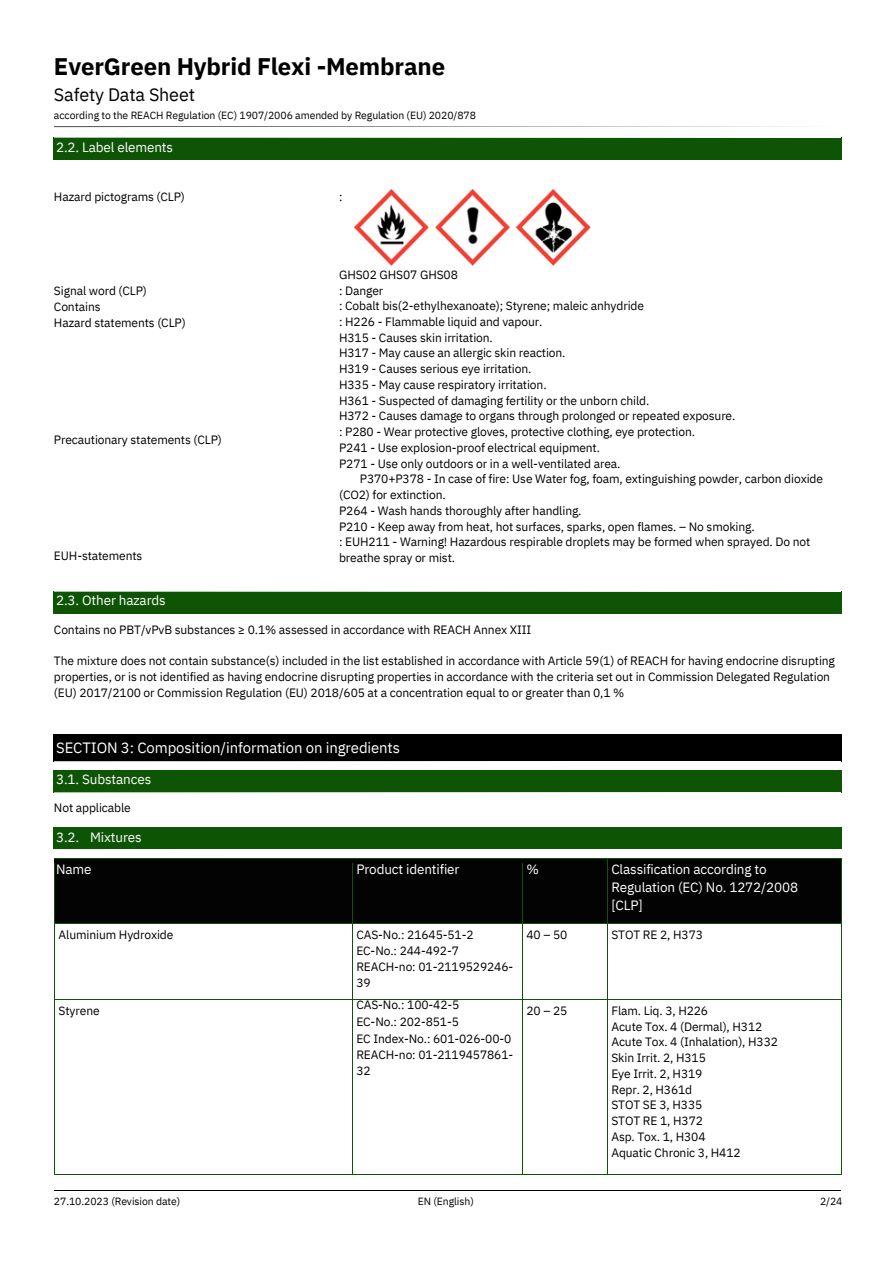
<style>
.page{position:relative;width:893px;height:1264px;background:#fff}
.page>*{position:absolute;margin:0;border:0;box-sizing:border-box;transform-origin:0 0}
.t1{font:700 23.85px "IBM Plex Sans";letter-spacing:-.005em;color:#000}
.t2{font:18px "IBM Plex Sans";letter-spacing:-.01em;color:#000}
.t3{font:15px "IBM Plex Sans";letter-spacing:-.01em;color:#fff}
.t4{font:13.5px/18px "IBM Plex Sans";letter-spacing:-.01em;color:#fff}
.t5{font:12px/15.8px "IBM Plex Sans";letter-spacing:-.01em;color:#000}
.t6{font:10.5px "IBM Plex Sans";letter-spacing:-.01em;color:#000}
</style>
<div class="page">
<hr style="left:54px;top:1190px;width:264px;height:1px;background:#000">
<hr style="left:318px;top:1190px;width:259px;height:1px;background:#000">
<hr style="left:577px;top:1190px;width:263px;height:1px;background:#000">
<svg style="left:54px;top:126px;width:740px;height:1px"></svg>
<div style="left:54px;top:138px;width:787px;height:21px;background:#0d5405"></div>
<hr style="left:54px;top:137px;width:787px;height:1px;background:#0d5405">
<hr style="left:54px;top:159px;width:787px;height:1px;background:#0d5405">
<svg style="left:841px;top:137px;width:1px;height:23px"></svg>
<div style="left:54px;top:592px;width:787px;height:21px;background:#0d5405"></div>
<hr style="left:54px;top:591px;width:787px;height:1px;background:#0d5405">
<hr style="left:54px;top:613px;width:787px;height:1px;background:#0d5405">
<svg style="left:841px;top:591px;width:1px;height:23px"></svg>
<div style="left:54px;top:734px;width:787px;height:27px;background:#000"></div>
<hr style="left:54px;top:761px;width:787px;height:1px;background:#000">
<svg style="left:841px;top:734px;width:1px;height:28px"></svg>
<div style="left:54px;top:770px;width:787px;height:22px;background:#0d5405"></div>
<hr style="left:54px;top:792px;width:787px;height:1px;background:#0d5405">
<svg style="left:841px;top:770px;width:1px;height:23px"></svg>
<div style="left:54px;top:827px;width:787px;height:21px;background:#0d5405"></div>
<hr style="left:54px;top:848px;width:787px;height:1px;background:#0d5405">
<svg style="left:841px;top:827px;width:1px;height:22px"></svg>
<div style="left:55px;top:859px;width:297px;height:64px;background:#030303"></div>
<div style="left:352px;top:859px;width:170px;height:64px;background:#030303"></div>
<div style="left:523px;top:859px;width:84px;height:64px;background:#030303"></div>
<div style="left:607px;top:859px;width:234px;height:64px;background:#030303"></div>
<hr style="left:55px;top:858px;width:297px;height:1px;background:#0d5405">
<hr style="left:352px;top:858px;width:170px;height:1px;background:#0d5405">
<hr style="left:523px;top:858px;width:84px;height:1px;background:#0d5405">
<hr style="left:607px;top:858px;width:234px;height:1px;background:#0d5405">
<hr style="left:54px;top:863px;width:1px;height:60px;background:#0d5405">
<hr style="left:352px;top:863px;width:1px;height:60px;background:#0d5405">
<hr style="left:522px;top:863px;width:1px;height:60px;background:#0d5405">
<hr style="left:607px;top:863px;width:1px;height:60px;background:#0d5405">
<hr style="left:841px;top:863px;width:1px;height:60px;background:#0d5405">
<hr style="left:55px;top:923px;width:297px;height:1px;background:#0d5405">
<hr style="left:352px;top:923px;width:170px;height:1px;background:#0d5405">
<hr style="left:523px;top:923px;width:84px;height:1px;background:#0d5405">
<hr style="left:607px;top:923px;width:234px;height:1px;background:#0d5405">
<hr style="left:54px;top:928px;width:1px;height:70px;background:#0d5405">
<hr style="left:352px;top:928px;width:1px;height:70px;background:#0d5405">
<hr style="left:522px;top:928px;width:1px;height:70px;background:#0d5405">
<hr style="left:607px;top:928px;width:1px;height:70px;background:#0d5405">
<hr style="left:841px;top:928px;width:1px;height:70px;background:#0d5405">
<hr style="left:55px;top:998px;width:297px;height:1px;background:#0d5405">
<hr style="left:352px;top:998px;width:170px;height:1px;background:#0d5405">
<hr style="left:523px;top:998px;width:84px;height:1px;background:#0d5405">
<hr style="left:607px;top:998px;width:234px;height:1px;background:#0d5405">
<hr style="left:54px;top:1003px;width:1px;height:170px;background:#0d5405">
<hr style="left:55px;top:1173px;width:297px;height:1px;background:#0d5405">
<hr style="left:352px;top:1003px;width:1px;height:170px;background:#0d5405">
<hr style="left:352px;top:1173px;width:170px;height:1px;background:#0d5405">
<hr style="left:522px;top:1003px;width:1px;height:170px;background:#0d5405">
<hr style="left:523px;top:1173px;width:84px;height:1px;background:#0d5405">
<hr style="left:607px;top:1003px;width:1px;height:170px;background:#0d5405">
<hr style="left:607px;top:1173px;width:234px;height:1px;background:#0d5405">
<hr style="left:841px;top:1003px;width:1px;height:170px;background:#0d5405">
<img style="left:354px;top:190px;width:236px;height:75px">
<p class="t1" style="left:54px;top:51px;width:392px">EverGreen Hybrid Flexi -Membrane</p>
<p class="t2" style="left:54px;top:83px;width:142px">Safety Data Sheet</p>
<p class="t6" style="left:54px;top:108px;width:423px">according to the REACH Regulation (EC) 1907/2006 amended by Regulation (EU) 2020/878</p>
<p class="t4" style="left:56px;top:138px;width:118px">2.2. Label elements</p>
<p class="t5" style="left:54px;top:188px;width:132px">Hazard pictograms (CLP)</p>
<p class="t5" style="left:54px;top:283px;width:94px">Signal word (CLP)<br>Contains</p>
<p class="t5" style="left:54px;top:314px;width:133px">Hazard statements (CLP)</p>
<p class="t5" style="left:54px;top:432px;width:169px">Precautionary statements (CLP)</p>
<p class="t5" style="left:54px;top:547px;width:90px">EUH-statements</p>
<p class="t4" style="left:56px;top:591px;width:111px">2.3. Other hazards</p>
<p class="t5" style="left:339px;top:188px;width:5px">:</p>
<p class="t5" style="left:339px;top:266px;width:120px">GHS02 GHS07 GHS08</p>
<p class="t5" style="left:339px;top:282px;width:46px">: Danger</p>
<p class="t5" style="left:339px;top:298px;width:306px">: Cobalt bis(2-ethylhexanoate); Styrene; maleic anhydride</p>
<p class="t5" style="left:339px;top:313px;width:205px">: H226 - Flammable liquid and vapour.</p>
<p class="t5" style="left:339px;top:329px;width:155px">H315 - Causes skin irritation.</p>
<p class="t5" style="left:339px;top:345px;width:228px">H317 - May cause an allergic skin reaction.</p>
<p class="t5" style="left:339px;top:361px;width:194px">H319 - Causes serious eye irritation.</p>
<p class="t5" style="left:339px;top:376px;width:209px">H335 - May cause respiratory irritation.</p>
<p class="t5" style="left:339px;top:392px;width:312px">H361 - Suspected of damaging fertility or the unborn child.</p>
<p class="t5" style="left:339px;top:408px;width:398px">H372 - Causes damage to organs through prolonged or repeated exposure.</p>
<p class="t5" style="left:339px;top:424px;width:357px">: P280 - Wear protective gloves, protective clothing, eye protection.</p>
<p class="t5" style="left:339px;top:439px;width:262px">P241 - Use explosion-proof electrical equipment.</p>
<p class="t5" style="left:339px;top:455px;width:283px">P271 - Use only outdoors or in a well-ventilated area.</p>
<p class="t5" style="left:360px;top:471px;width:464px">P370+P378 - In case of fire: Use Water fog, foam, extinguishing powder, carbon dioxide</p>
<p class="t5" style="left:339px;top:487px;width:108px">(CO2) for extinction.</p>
<p class="t5" style="left:339px;top:502px;width:244px">P264 - Wash hands thoroughly after handling.</p>
<p class="t5" style="left:339px;top:518px;width:417px">P210 - Keep away from heat, hot surfaces, sparks, open flames. – No smoking.</p>
<p class="t5" style="left:339px;top:534px;width:472px">: EUH211 - Warning! Hazardous respirable droplets may be formed when sprayed. Do not</p>
<p class="t5" style="left:339px;top:550px;width:117px">breathe spray or mist.</p>
<p class="t5" style="left:54px;top:621px;width:479px">Contains no PBT/vPvB substances ≥ 0.1% assessed in accordance with REACH Annex XIII</p>
<p class="t5" style="left:54px;top:652px;width:782px">The mixture does not contain substance(s) included in the list established in accordance with Article 59(1) of REACH for having endocrine disrupting properties, or is not identified as having endocrine disrupting properties in accordance with the criteria set out in Commission Delegated Regulation (EU) 2017/2100 or Commission Regulation (EU) 2018/605 at a concentration equal to or greater than 0,1 %</p>
<p class="t3" style="left:56px;top:737px;width:345px">SECTION 3: Composition/information on ingredients</p>
<p class="t4" style="left:56px;top:770px;width:97px">3.1. Substances</p>
<p class="t5" style="left:54px;top:799px;width:78px">Not applicable</p>
<p class="t4" style="left:56px;top:827px;width:87px">3.2. Mixtures</p>
<p class="t4" style="left:56px;top:860px;width:37px">Name</p>
<p class="t5" style="left:59px;top:926px;width:116px">Aluminium Hydroxide</p>
<p class="t5" style="left:59px;top:1002px;width:43px">Styrene</p>
<p class="t4" style="left:356px;top:859px;width:105px">Product identifier</p>
<p class="t4" style="left:526px;top:859px;width:14px">%</p>
<p class="t4" style="left:611px;top:860px;width:188px">Classification according to<br>Regulation (EC) No. 1272/2008 [CLP]</p>
<p class="t5" style="left:356px;top:927px;width:158px">CAS-No.: 21645-51-2<br>EC-No.: 244-492-7<br>REACH-no: 01-2119529246-<br>39</p>
<p class="t5" style="left:356px;top:996px;width:104px">CAS-No.: 100-42-5</p>
<p class="t5" style="left:356px;top:1013px;width:104px">EC-No.: 202-851-5</p>
<p class="t5" style="left:356px;top:1030px;width:156px">EC Index-No.: 601-026-00-0</p>
<p class="t5" style="left:356px;top:1046px;width:158px">REACH-no: 01-2119457861-</p>
<p class="t5" style="left:356px;top:1063px;width:16px">32</p>
<p class="t5" style="left:526px;top:926px;width:42px">40 – 50</p>
<p class="t5" style="left:526px;top:1002px;width:42px">20 – 25</p>
<p class="t5" style="left:611px;top:926px;width:93px">STOT RE 2, H373</p>
<p class="t5" style="left:611px;top:1002px;width:98px">Flam. Liq. 3, H226</p>
<p class="t5" style="left:611px;top:1018px;width:168px">Acute Tox. 4 (Dermal), H312<br>Acute Tox. 4 (Inhalation), H332<br>Skin Irrit. 2, H315</p>
<p class="t5" style="left:611px;top:1065px;width:93px">Eye Irrit. 2, H319</p>
<p class="t5" style="left:611px;top:1081px;width:82px">Repr. 2, H361d</p>
<p class="t5" style="left:611px;top:1096px;width:92px">STOT SE 3, H335</p>
<p class="t5" style="left:611px;top:1112px;width:93px">STOT RE 1, H372</p>
<p class="t5" style="left:611px;top:1128px;width:96px">Asp. Tox. 1, H304</p>
<p class="t5" style="left:611px;top:1144px;width:131px">Aquatic Chronic 3, H412</p>
<p class="t6" style="left:54px;top:1193px;width:128px">27.10.2023 (Revision date)</p>
<p class="t6" style="left:418px;top:1193px;width:57px">EN (English)</p>
<p class="t6" style="left:820px;top:1193px;width:24px">2/24</p>
</div>
